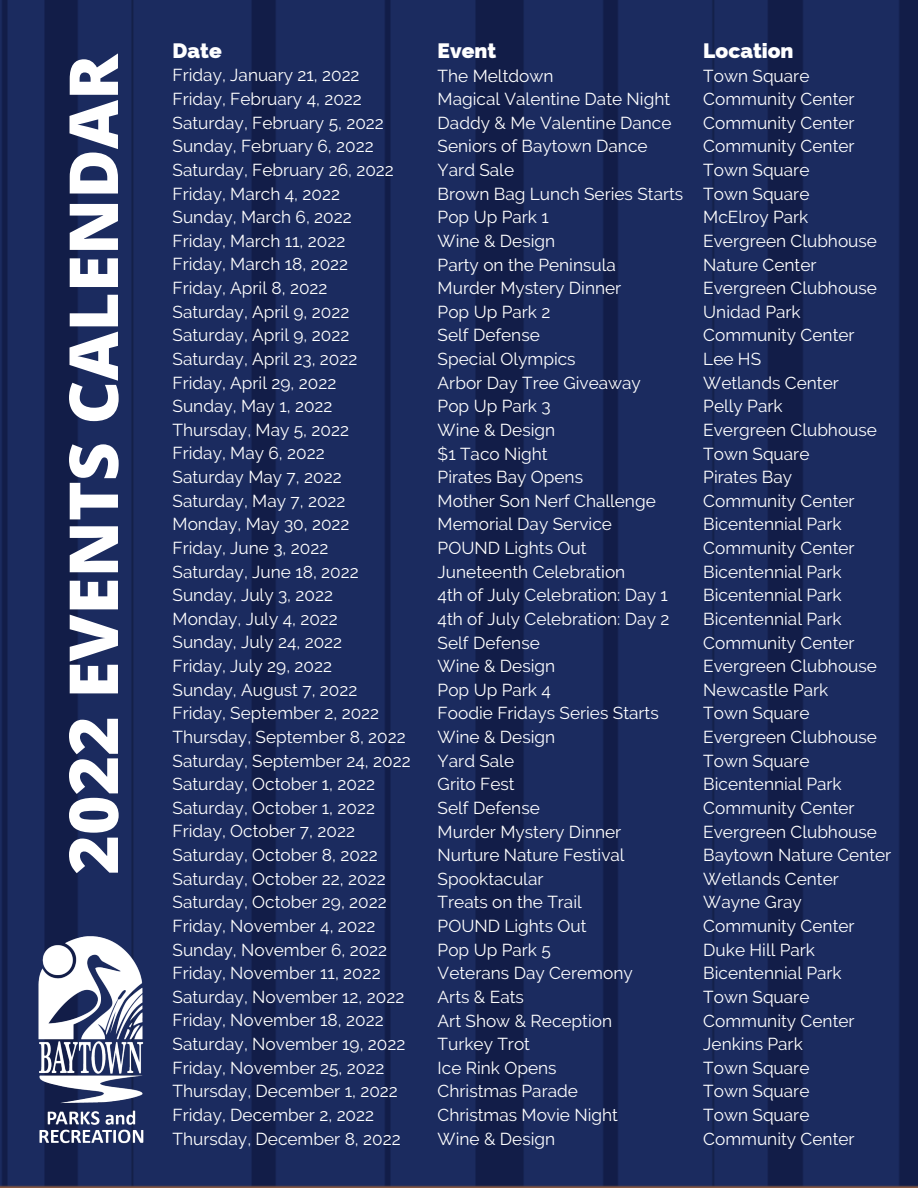
<style>
.page{position:relative;width:918px;height:1188px;background:#fff}
.page>*{position:absolute;margin:0;border:0;box-sizing:border-box;transform-origin:0 0}
.t1{font:800 67.65px "Open Sans";color:#fff}
.t2{font:800 20.85px "Raleway";color:#fff}
.t3{font:17.25px "Raleway";color:#fff}
</style>
<div class="page">
<img style="left:0;top:0;width:918px;height:1188px">
<img style="left:37px;top:937px;width:110px;height:212px">
<p class="t1" style="left:46px;top:875px;width:823px;rotate:-90deg">2022 EVENTS CALENDAR</p>
<p class="t2" style="left:173px;top:38px;width:51px">Date</p>
<p class="t3" style="left:173px;top:65px;width:189px">Friday, January 21, 2022</p>
<p class="t3" style="left:173px;top:89px;width:191px">Friday, February 4, 2022</p>
<p class="t3" style="left:173px;top:112px;width:213px">Saturday, February 5, 2022</p>
<p class="t3" style="left:173px;top:136px;width:203px">Sunday, February 6, 2022</p>
<p class="t3" style="left:173px;top:160px;width:223px">Saturday, February 26, 2022</p>
<p class="t3" style="left:173px;top:183px;width:169px">Friday, March 4, 2022</p>
<p class="t3" style="left:173px;top:207px;width:181px">Sunday, March 6, 2022</p>
<p class="t3" style="left:173px;top:231px;width:174px">Friday, March 11, 2022</p>
<p class="t3" style="left:173px;top:254px;width:177px">Friday, March 18, 2022</p>
<p class="t3" style="left:173px;top:278px;width:156px">Friday, April 8, 2022</p>
<p class="t3" style="left:173px;top:301px;width:178px">Saturday, April 9, 2022</p>
<p class="t3" style="left:173px;top:325px;width:178px">Saturday, April 9, 2022</p>
<p class="t3" style="left:173px;top:349px;width:186px">Saturday, April 23, 2022</p>
<p class="t3" style="left:173px;top:372px;width:165px">Friday, April 29, 2022</p>
<p class="t3" style="left:173px;top:396px;width:161px">Sunday, May 1, 2022</p>
<p class="t3" style="left:173px;top:420px;width:178px">Thursday, May 5, 2022</p>
<p class="t3" style="left:173px;top:443px;width:154px">Friday, May 6, 2022</p>
<p class="t3" style="left:173px;top:467px;width:171px">Saturday May 7, 2022</p>
<p class="t3" style="left:173px;top:490px;width:174px">Saturday, May 7, 2022</p>
<p class="t3" style="left:173px;top:514px;width:178px">Monday, May 30, 2022</p>
<p class="t3" style="left:173px;top:538px;width:157px">Friday, June 3, 2022</p>
<p class="t3" style="left:173px;top:561px;width:188px">Saturday, June 18, 2022</p>
<p class="t3" style="left:173px;top:585px;width:162px">Sunday, July 3, 2022</p>
<p class="t3" style="left:173px;top:609px;width:167px">Monday, July 4, 2022</p>
<p class="t3" style="left:173px;top:632px;width:171px">Sunday, July 24, 2022</p>
<p class="t3" style="left:173px;top:656px;width:161px">Friday, July 29, 2022</p>
<p class="t3" style="left:173px;top:679px;width:186px">Sunday, August 7, 2022</p>
<p class="t3" style="left:173px;top:703px;width:208px">Friday, September 2, 2022</p>
<p class="t3" style="left:173px;top:727px;width:235px">Thursday, September 8, 2022</p>
<p class="t3" style="left:173px;top:750px;width:240px">Saturday, September 24, 2022</p>
<p class="t3" style="left:173px;top:774px;width:204px">Saturday, October 1, 2022</p>
<p class="t3" style="left:173px;top:798px;width:204px">Saturday, October 1, 2022</p>
<p class="t3" style="left:173px;top:821px;width:184px">Friday, October 7, 2022</p>
<p class="t3" style="left:173px;top:845px;width:207px">Saturday, October 8, 2022</p>
<p class="t3" style="left:173px;top:868px;width:215px">Saturday, October 22, 2022</p>
<p class="t3" style="left:173px;top:892px;width:216px">Saturday, October 29, 2022</p>
<p class="t3" style="left:173px;top:916px;width:204px">Friday, November 4, 2022</p>
<p class="t3" style="left:173px;top:939px;width:216px">Sunday, November 6, 2022</p>
<p class="t3" style="left:173px;top:963px;width:210px">Friday, November 11, 2022</p>
<p class="t3" style="left:173px;top:987px;width:233px">Saturday, November 12, 2022</p>
<p class="t3" style="left:173px;top:1010px;width:213px">Friday, November 18, 2022</p>
<p class="t3" style="left:173px;top:1034px;width:234px">Saturday, November 19, 2022</p>
<p class="t3" style="left:173px;top:1057px;width:213px">Friday, November 25, 2022</p>
<p class="t3" style="left:173px;top:1081px;width:227px">Thursday, December 1, 2022</p>
<p class="t3" style="left:173px;top:1105px;width:203px">Friday, December 2, 2022</p>
<p class="t3" style="left:173px;top:1128px;width:230px">Thursday, December 8, 2022</p>
<p class="t2" style="left:438px;top:38px;width:60px">Event</p>
<p class="t3" style="left:438px;top:65px;width:117px">The Meltdown</p>
<p class="t3" style="left:438px;top:89px;width:234px">Magical Valentine Date Night</p>
<p class="t3" style="left:438px;top:113px;width:235px">Daddy &amp; Me Valentine Dance</p>
<p class="t3" style="left:438px;top:136px;width:211px">Seniors of Baytown Dance</p>
<p class="t3" style="left:438px;top:160px;width:78px">Yard Sale</p>
<p class="t3" style="left:438px;top:184px;width:247px">Brown Bag Lunch Series Starts</p>
<p class="t3" style="left:438px;top:207px;width:113px">Pop Up Park 1</p>
<p class="t3" style="left:438px;top:231px;width:119px">Wine &amp; Design</p>
<p class="t3" style="left:438px;top:254px;width:180px">Party on the Peninsula</p>
<p class="t3" style="left:438px;top:278px;width:185px">Murder Mystery Dinner</p>
<p class="t3" style="left:438px;top:302px;width:114px">Pop Up Park 2</p>
<p class="t3" style="left:438px;top:325px;width:104px">Self Defense</p>
<p class="t3" style="left:438px;top:349px;width:140px">Special Olympics</p>
<p class="t3" style="left:438px;top:373px;width:205px">Arbor Day Tree Giveaway</p>
<p class="t3" style="left:438px;top:396px;width:115px">Pop Up Park 3</p>
<p class="t3" style="left:438px;top:420px;width:119px">Wine &amp; Design</p>
<p class="t3" style="left:438px;top:443px;width:112px">$1 Taco Night</p>
<p class="t3" style="left:438px;top:467px;width:147px">Pirates Bay Opens</p>
<p class="t3" style="left:438px;top:491px;width:220px">Mother Son Nerf Challenge</p>
<p class="t3" style="left:438px;top:514px;width:176px">Memorial Day Service</p>
<p class="t3" style="left:438px;top:538px;width:150px">POUND Lights Out</p>
<p class="t3" style="left:438px;top:562px;width:189px">Juneteenth Celebration</p>
<p class="t3" style="left:438px;top:585px;width:232px">4th of July Celebration: Day 1</p>
<p class="t3" style="left:438px;top:609px;width:233px">4th of July Celebration: Day 2</p>
<p class="t3" style="left:438px;top:632px;width:104px">Self Defense</p>
<p class="t3" style="left:438px;top:656px;width:119px">Wine &amp; Design</p>
<p class="t3" style="left:438px;top:680px;width:115px">Pop Up Park 4</p>
<p class="t3" style="left:438px;top:703px;width:223px">Foodie Fridays Series Starts</p>
<p class="t3" style="left:438px;top:727px;width:119px">Wine &amp; Design</p>
<p class="t3" style="left:438px;top:751px;width:78px">Yard Sale</p>
<p class="t3" style="left:438px;top:774px;width:79px">Grito Fest</p>
<p class="t3" style="left:438px;top:798px;width:104px">Self Defense</p>
<p class="t3" style="left:438px;top:821px;width:185px">Murder Mystery Dinner</p>
<p class="t3" style="left:438px;top:845px;width:188px">Nurture Nature Festival</p>
<p class="t3" style="left:438px;top:869px;width:107px">Spooktacular</p>
<p class="t3" style="left:438px;top:892px;width:146px">Treats on the Trail</p>
<p class="t3" style="left:438px;top:916px;width:150px">POUND Lights Out</p>
<p class="t3" style="left:438px;top:940px;width:115px">Pop Up Park 5</p>
<p class="t3" style="left:438px;top:963px;width:197px">Veterans Day Ceremony</p>
<p class="t3" style="left:438px;top:987px;width:88px">Arts &amp; Eats</p>
<p class="t3" style="left:438px;top:1010px;width:176px">Art Show &amp; Reception</p>
<p class="t3" style="left:438px;top:1034px;width:94px">Turkey Trot</p>
<p class="t3" style="left:438px;top:1058px;width:121px">Ice Rink Opens</p>
<p class="t3" style="left:438px;top:1081px;width:142px">Christmas Parade</p>
<p class="t3" style="left:438px;top:1105px;width:182px">Christmas Movie Night</p>
<p class="t3" style="left:438px;top:1129px;width:119px">Wine &amp; Design</p>
<p class="t2" style="left:703px;top:38px;width:92px">Location</p>
<p class="t3" style="left:703px;top:65px;width:108px">Town Square</p>
<p class="t3" style="left:703px;top:89px;width:153px">Community Center</p>
<p class="t3" style="left:703px;top:113px;width:153px">Community Center</p>
<p class="t3" style="left:703px;top:136px;width:153px">Community Center</p>
<p class="t3" style="left:703px;top:160px;width:108px">Town Square</p>
<p class="t3" style="left:703px;top:184px;width:108px">Town Square</p>
<p class="t3" style="left:703px;top:207px;width:107px">McElroy Park</p>
<p class="t3" style="left:703px;top:231px;width:175px">Evergreen Clubhouse</p>
<p class="t3" style="left:703px;top:254px;width:115px">Nature Center</p>
<p class="t3" style="left:703px;top:278px;width:175px">Evergreen Clubhouse</p>
<p class="t3" style="left:703px;top:302px;width:99px">Unidad Park</p>
<p class="t3" style="left:703px;top:325px;width:153px">Community Center</p>
<p class="t3" style="left:703px;top:349px;width:59px">Lee HS</p>
<p class="t3" style="left:703px;top:373px;width:137px">Wetlands Center</p>
<p class="t3" style="left:703px;top:396px;width:81px">Pelly Park</p>
<p class="t3" style="left:703px;top:420px;width:175px">Evergreen Clubhouse</p>
<p class="t3" style="left:703px;top:443px;width:108px">Town Square</p>
<p class="t3" style="left:703px;top:467px;width:90px">Pirates Bay</p>
<p class="t3" style="left:703px;top:491px;width:153px">Community Center</p>
<p class="t3" style="left:703px;top:514px;width:140px">Bicentennial Park</p>
<p class="t3" style="left:703px;top:538px;width:153px">Community Center</p>
<p class="t3" style="left:703px;top:562px;width:140px">Bicentennial Park</p>
<p class="t3" style="left:703px;top:585px;width:140px">Bicentennial Park</p>
<p class="t3" style="left:703px;top:609px;width:140px">Bicentennial Park</p>
<p class="t3" style="left:703px;top:632px;width:153px">Community Center</p>
<p class="t3" style="left:703px;top:656px;width:175px">Evergreen Clubhouse</p>
<p class="t3" style="left:703px;top:680px;width:127px">Newcastle Park</p>
<p class="t3" style="left:703px;top:703px;width:108px">Town Square</p>
<p class="t3" style="left:703px;top:727px;width:175px">Evergreen Clubhouse</p>
<p class="t3" style="left:703px;top:751px;width:108px">Town Square</p>
<p class="t3" style="left:703px;top:774px;width:140px">Bicentennial Park</p>
<p class="t3" style="left:703px;top:798px;width:153px">Community Center</p>
<p class="t3" style="left:703px;top:821px;width:175px">Evergreen Clubhouse</p>
<p class="t3" style="left:703px;top:845px;width:189px">Baytown Nature Center</p>
<p class="t3" style="left:703px;top:869px;width:137px">Wetlands Center</p>
<p class="t3" style="left:703px;top:892px;width:100px">Wayne Gray</p>
<p class="t3" style="left:703px;top:916px;width:153px">Community Center</p>
<p class="t3" style="left:703px;top:940px;width:113px">Duke Hill Park</p>
<p class="t3" style="left:703px;top:963px;width:140px">Bicentennial Park</p>
<p class="t3" style="left:703px;top:987px;width:108px">Town Square</p>
<p class="t3" style="left:703px;top:1010px;width:153px">Community Center</p>
<p class="t3" style="left:703px;top:1034px;width:101px">Jenkins Park</p>
<p class="t3" style="left:703px;top:1058px;width:108px">Town Square</p>
<p class="t3" style="left:703px;top:1081px;width:108px">Town Square</p>
<p class="t3" style="left:703px;top:1105px;width:108px">Town Square</p>
<p class="t3" style="left:703px;top:1129px;width:153px">Community Center</p>
</div>
